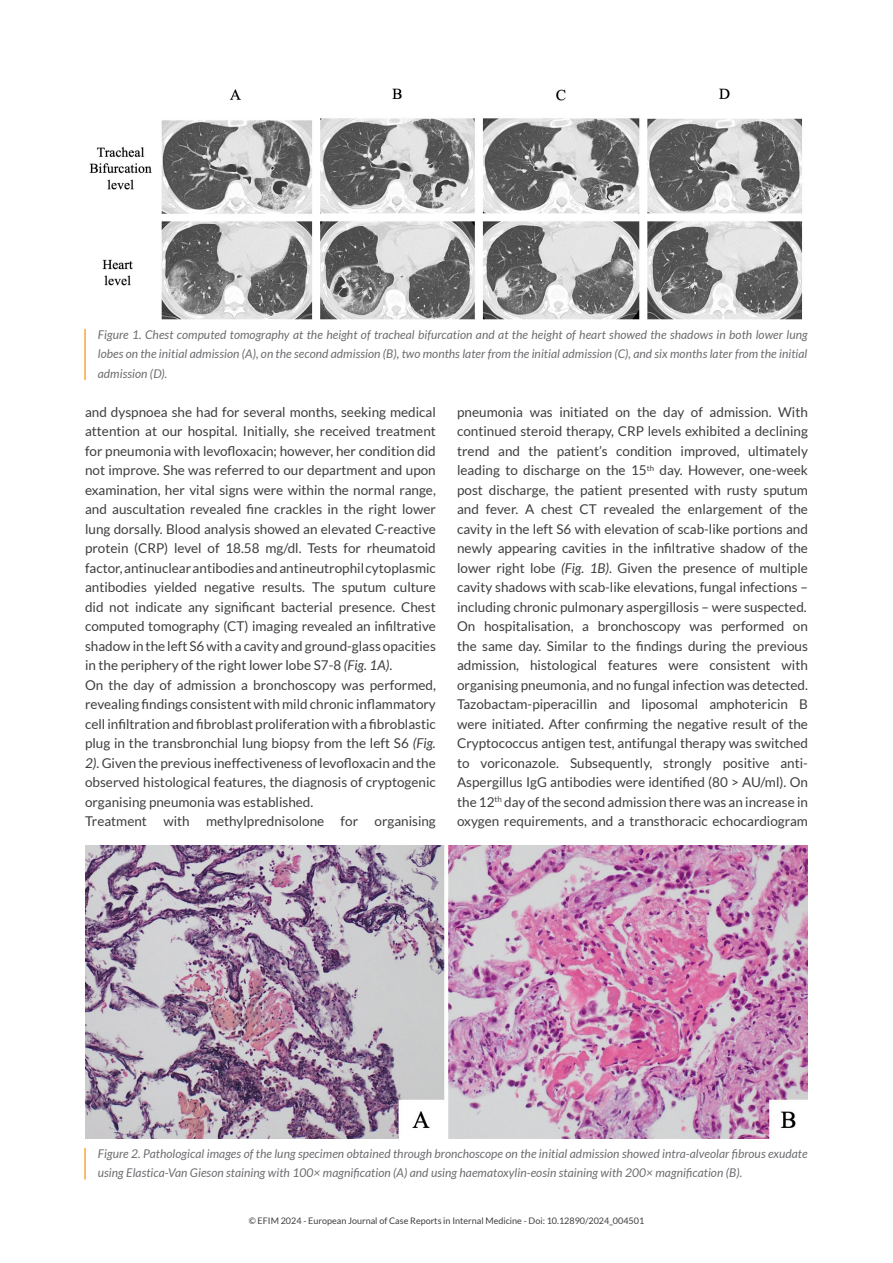
<style>
.page{position:relative;width:893px;height:1263px;background:#fff}
.page>*{position:absolute;margin:0;border:0;box-sizing:border-box;transform-origin:0 0}
.testo_normale{font:13.5px/19.5px "Lato";color:#3e3e3f;text-align:justify}
.dida{font:italic 12px/19.5px "Lato";letter-spacing:.005em;color:#6c6d70;text-align:justify}
.t1{font:9px "Lato";color:#3e3e3f}
.s1{font-style:italic}
</style>
<div class="page">
<hr style="left:84px;top:329px;width:2px;height:51px;background:#faa633">
<hr style="left:84px;top:1148px;width:2px;height:31px;background:#faa633">
<img style="left:89px;top:88px;width:713px;height:231px">
<img style="left:85px;top:846px;width:723px;height:292px">
<p class="dida" style="left:98px;top:325px;width:711px">Figure 1. Chest computed tomography at the height of tracheal bifurcation and at the height of heart showed the shadows in both lower lung lobes on the initial admission (A), on the second admission (B), two months later from the initial admission (C), and six months later from the initial admission (D).</p>
<p class="testo_normale" style="left:85px;top:402px;width:352px">and dyspnoea she had for several months, seeking medical attention at our hospital. Initially, she received treatment for pneumonia with levofloxacin; however, her condition did not improve. She was referred to our department and upon examination, her vital signs were within the normal range, and auscultation revealed fine crackles in the right lower lung dorsally. Blood analysis showed an elevated C-reactive protein (CRP) level of 18.58 mg/dl. Tests for rheumatoid factor, antinuclear antibodies and antineutrophil cytoplasmic antibodies yielded negative results. The sputum culture did not indicate any significant bacterial presence. Chest computed tomography (CT) imaging revealed an infiltrative shadow in the left S6 with a cavity and ground-glass opacities in the periphery of the right lower lobe S7-8 <span class="s1">(Fig. 1A)</span>.</p>
<p class="testo_normale" style="left:85px;top:675px;width:352px">On the day of admission a bronchoscopy was performed, revealing findings consistent with mild chronic inflammatory cell infiltration and fibroblast proliferation with a fibroblastic plug in the transbronchial lung biopsy from the left S6 <span class="s1">(Fig.<br>2)</span>. Given the previous ineffectiveness of levofloxacin and the observed histological features, the diagnosis of cryptogenic organising pneumonia was established.</p>
<p class="testo_normale" style="left:85px;top:811px;width:352px">Treatment with methylprednisolone for organising</p>
<p class="testo_normale" style="left:457px;top:402px;width:352px">pneumonia was initiated on the day of admission. With continued steroid therapy, CRP levels exhibited a declining trend and the patient’s condition improved, ultimately leading to discharge on the 15<sup>th</sup> day. However, one-week post discharge, the patient presented with rusty sputum and fever. A chest CT revealed the enlargement of the cavity in the left S6 with elevation of scab-like portions and newly appearing cavities in the infiltrative shadow of the lower right lobe <span class="s1">(Fig. 1B)</span>. Given the presence of multiple cavity shadows with scab-like elevations, fungal infections – including chronic pulmonary aspergillosis – were suspected.</p>
<p class="testo_normale" style="left:457px;top:616px;width:352px">On hospitalisation, a bronchoscopy was performed on the same day. Similar to the findings during the previous admission, histological features were consistent with organising pneumonia, and no fungal infection was detected.<br>Tazobactam-piperacillin and liposomal amphotericin B were initiated. After confirming the negative result of the Cryptococcus antigen test, antifungal therapy was switched to voriconazole. Subsequently, strongly positive anti-Aspergillus IgG antibodies were identified (80 &gt; AU/ml). On the 12<sup>th</sup> day of the second admission there was an increase in oxygen requirements, and a transthoracic echocardiogram</p>
<p class="dida" style="left:98px;top:1144px;width:711px">Figure 2. Pathological images of the lung specimen obtained through bronchoscope on the initial admission showed intra-alveolar fibrous exudate using Elastica-Van Gieson staining with 100× magnification (A) and using haematoxylin-eosin staining with 200× magnification (B).</p>
<p class="t1" style="left:249px;top:1215px;width:397px">© EFIM 2024 - European Journal of Case Reports in Internal Medicine - Doi: 10.12890/2024_004501</p>
</div>
